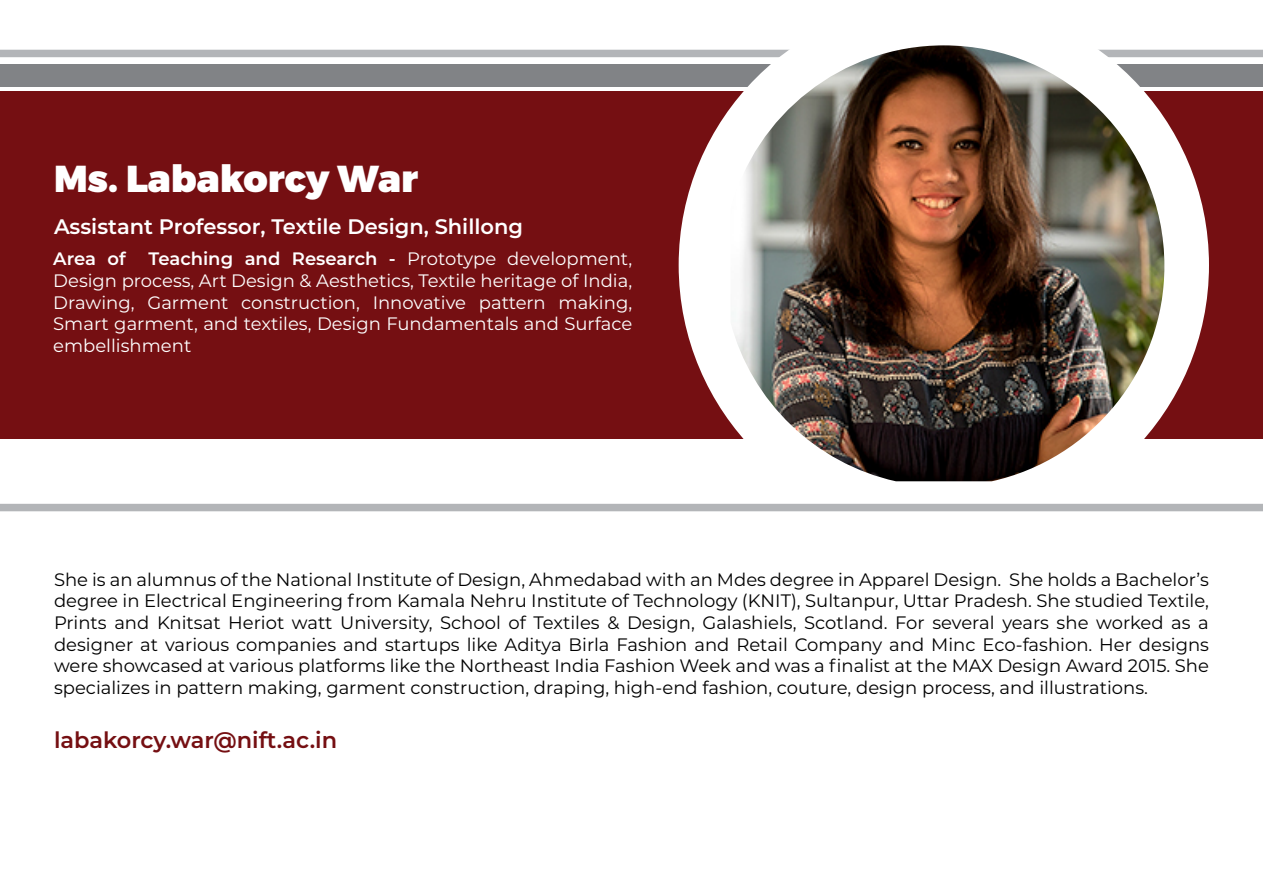
<style>
.page{position:relative;width:1263px;height:893px;background:#fff}
.page>*{position:absolute;margin:0;border:0;box-sizing:border-box;transform-origin:0 0}
.t1{font:900 37.5px "Montserrat";color:#fff}
.t2{font:600 22.5px "Montserrat";color:#750f12}
.t3{font:600 21px "Montserrat";color:#fff}
.t4{font:18px/21.6px "Montserrat";color:#000;text-align:justify}
.t5{font:18px/21.6px "Montserrat";color:#fff;text-align:justify}
.t6{font:600 18px "Montserrat";letter-spacing:-.005em;color:#fff}
.s1{font-weight:600}
</style>
<div class="page">
<div style="left:0;top:50px;width:1263px;height:7px;background:#b3b5b8"></div>
<div style="left:0;top:91px;width:1263px;height:348px;background:#750f12"></div>
<div style="left:0;top:64px;width:1263px;height:22px;background:#818386"></div>
<div style="left:679px;top:0;width:530px;height:530px;background:#fff;border-radius:50%"></div>
<img style="left:730px;top:45px;width:434px;height:436px">
<div style="left:0;top:504px;width:1263px;height:7px;background:#b3b5b8"></div>
<h1 class="t1" style="left:54px;top:156px;width:366px">Ms. Labakorcy War</h1>
<p class="t3" style="left:54px;top:212px;width:471px">Assistant Professor, Textile Design, Shillong</p>
<p class="t6" style="left:53px;top:246px;width:74px">Area of</p>
<p class="t5" style="left:53px;top:248px;width:580px;text-indent:95px"><span class="s1">Teaching and Research -</span> Prototype development, Design process, Art Design &amp; Aesthetics, Textile heritage of India, Drawing, Garment construction, Innovative pattern making, Smart garment, and textiles, Design Fundamentals and Surface embellishment</p>
<p class="t4" style="left:54px;top:568px;width:1156px">She is an alumnus of the National Institute of Design, Ahmedabad with an Mdes degree in Apparel Design. She holds a Bachelor’s degree in Electrical Engineering from Kamala Nehru Institute of Technology (KNIT), Sultanpur, Uttar Pradesh. She studied Textile, Prints and Knitsat Heriot watt University, School of Textiles &amp; Design, Galashiels, Scotland. For several years she worked as a designer at various companies and startups like Aditya Birla Fashion and Retail Company and Minc Eco-fashion. Her designs were showcased at various platforms like the Northeast India Fashion Week and was a finalist at the MAX Design Award 2015. She specializes in pattern making, garment construction, draping, high-end fashion, couture, design process, and illustrations.</p>
<p class="t2" style="left:54px;top:724px;width:285px">labakorcy.war@nift.ac.in</p>
</div>
